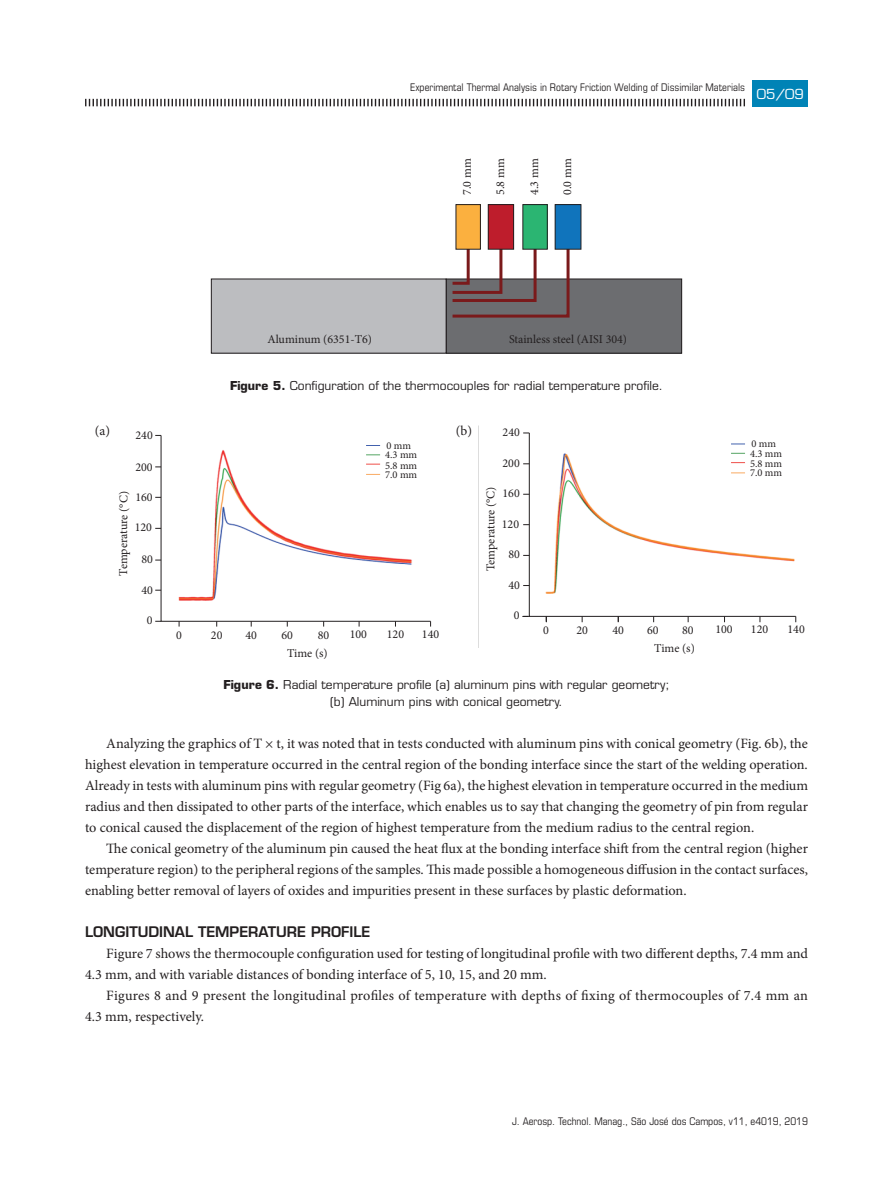
<style>
.page{position:relative;width:893px;height:1191px;background:#fff}
.page>*{position:absolute;margin:0;border:0;box-sizing:border-box;transform-origin:0 0}
.z13_texto{font:14.25px/21px "Minion Pro";color:#231f20;text-align:justify}
.z19_sub__2{font:600 14.25px "Eurostile LT Std";color:#231f20}
.t1{font:13.5px "Eurostile LT Std";color:#fff}
.t2{font:13.5px "Minion Pro";color:#231f20}
.t3{font:12px "Minion Pro";color:#231f20}
.z22_figuras_tabelas{font:12px/16.5px "Eurostile LT Std";color:#231f20;text-align:center}
.t4{font:condensed 10.5px "Eurostile LT Std";color:#231f20}
.t5{font:10.5px/9.3px "Minion Pro";color:#231f20}
.s1{font-weight:700}
</style>
<div class="page">
<svg style="left:85px;top:99px;width:660px;height:7px"></svg>
<div style="left:753px;top:81px;width:55px;height:25px;background:#0083b6"></div>
<svg style="left:160px;top:435px;width:271px;height:187px"></svg>
<svg style="left:366px;top:445px;width:14px;height:1px"></svg>
<svg style="left:366px;top:454px;width:14px;height:1px"></svg>
<svg style="left:366px;top:464px;width:14px;height:1px"></svg>
<svg style="left:366px;top:474px;width:14px;height:1px"></svg>
<svg style="left:529px;top:432px;width:267px;height:185px"></svg>
<svg style="left:731px;top:443px;width:14px;height:1px"></svg>
<svg style="left:731px;top:453px;width:14px;height:1px"></svg>
<svg style="left:731px;top:462px;width:14px;height:1px"></svg>
<svg style="left:731px;top:472px;width:14px;height:1px"></svg>
<div style="left:446px;top:279px;width:236px;height:74px;background:#6c6d70"></div>
<div style="left:446px;top:279px;width:236px;height:74px;border:1px solid #231f20"></div>
<div style="left:211px;top:279px;width:235px;height:74px;background:#bcbdc0"></div>
<svg style="left:450px;top:246px;width:121px;height:72px"></svg>
<div style="left:456px;top:205px;width:24px;height:44px;background:#fbb03f"></div>
<div style="left:456px;top:204px;width:25px;height:46px;border:1px solid #231f20"></div>
<div style="left:488px;top:205px;width:26px;height:44px;background:#be1d2c"></div>
<div style="left:488px;top:204px;width:26px;height:46px;border:1px solid #231f20"></div>
<div style="left:523px;top:205px;width:24px;height:44px;background:#2bb572"></div>
<div style="left:522px;top:204px;width:26px;height:46px;border:1px solid #231f20"></div>
<div style="left:555px;top:205px;width:26px;height:44px;background:#1074bc"></div>
<div style="left:555px;top:204px;width:26px;height:46px;border:1px solid #231f20"></div>
<p class="t4" style="left:410px;top:81px;width:336px">Experimental Thermal Analysis in Rotary Friction Welding of Dissimilar Materials</p>
<p class="t1" style="left:757px;top:86px;width:49px">05/09</p>
<p class="t1" style="left:763px;top:85px;width:36px">xx xx</p>
<p class="t3" style="left:459px;top:195px;width:38px;rotate:-90deg">7.0 mm</p>
<p class="t3" style="left:492px;top:195px;width:38px;rotate:-90deg">5.8 mm</p>
<p class="t3" style="left:526px;top:195px;width:38px;rotate:-90deg">4.3 mm</p>
<p class="t3" style="left:559px;top:195px;width:38px;rotate:-90deg">0.0 mm</p>
<p class="t3" style="left:267px;top:331px;width:106px">Aluminum (6351-T6)</p>
<p class="t3" style="left:509px;top:331px;width:120px">Stainless steel (AISI 304)</p>
<p class="z22_figuras_tabelas" style="left:230px;top:377px;width:434px"><span class="s1">Figure 5.</span> Configuration of the thermocouples for radial temperature profile.</p>
<p class="t2" style="left:95px;top:422px;width:17px">(a)</p>
<p class="t2" style="left:456px;top:422px;width:18px">(b)</p>
<p class="t3" style="left:136px;top:427px;width:19px">240</p>
<p class="t3" style="left:503px;top:424px;width:19px">240</p>
<p class="t3" style="left:135px;top:459px;width:19px">200</p>
<p class="t5" style="left:385px;top:441px;width:34px">0 mm<br>4.3 mm</p>
<p class="t5" style="left:385px;top:460px;width:34px">5.8 mm<br>7.0 mm</p>
<p class="t5" style="left:407px;top:447px;width:34px;line-height:10.5px">4.3 mm<br>5.8 mm</p>
<p class="t5" style="left:407px;top:467px;width:34px">7.0 mm</p>
<p class="t3" style="left:502px;top:455px;width:19px">200</p>
<p class="t3" style="left:115px;top:575px;width:86px;rotate:-90deg">Temperature (°C)</p>
<p class="t3" style="left:135px;top:489px;width:19px">160</p>
<p class="t3" style="left:135px;top:519px;width:19px">120</p>
<p class="t3" style="left:141px;top:551px;width:13px">80</p>
<p class="t3" style="left:482px;top:571px;width:86px;rotate:-90deg">Temperature (°C)</p>
<p class="t3" style="left:502px;top:485px;width:19px">160</p>
<p class="t3" style="left:481px;top:488px;width:19px">160</p>
<p class="t3" style="left:502px;top:516px;width:19px">120</p>
<p class="t3" style="left:480px;top:518px;width:19px">120</p>
<p class="t3" style="left:508px;top:546px;width:13px">80</p>
<p class="t3" style="left:487px;top:548px;width:13px">80</p>
<p class="t3" style="left:141px;top:582px;width:13px">40</p>
<p class="t3" style="left:508px;top:577px;width:13px">40</p>
<p class="t3" style="left:147px;top:612px;width:7px">0</p>
<p class="t3" style="left:514px;top:607px;width:7px">0</p>
<p class="t3" style="left:176px;top:627px;width:7px">0</p>
<p class="t3" style="left:211px;top:627px;width:13px">20</p>
<p class="t3" style="left:245px;top:627px;width:13px">40</p>
<p class="t3" style="left:281px;top:627px;width:13px">60</p>
<p class="t3" style="left:318px;top:627px;width:13px">80</p>
<p class="t3" style="left:350px;top:626px;width:19px">100</p>
<p class="t3" style="left:387px;top:626px;width:19px">120</p>
<p class="t3" style="left:422px;top:626px;width:19px">140</p>
<p class="t3" style="left:543px;top:622px;width:7px">0</p>
<p class="t3" style="left:577px;top:622px;width:13px">20</p>
<p class="t3" style="left:613px;top:622px;width:13px">40</p>
<p class="t3" style="left:647px;top:622px;width:13px">60</p>
<p class="t3" style="left:682px;top:622px;width:13px">80</p>
<p class="t3" style="left:287px;top:645px;width:42px">Time (s)</p>
<p class="t3" style="left:654px;top:640px;width:42px">Time (s)</p>
<p class="t3" style="left:632px;top:642px;width:42px">Time (s)</p>
<p class="z22_figuras_tabelas" style="left:224px;top:676px;width:447px"><span class="s1">Figure 6.</span> Radial temperature profile (a) aluminum pins with regular geometry; (b) Aluminum pins with conical geometry.</p>
<p class="t5" style="left:750px;top:439px;width:34px">0 mm<br>4.3 mm</p>
<p class="t5" style="left:750px;top:459px;width:34px">5.8 mm<br>7.0 mm</p>
<p class="t3" style="left:715px;top:621px;width:19px">100</p>
<p class="t3" style="left:751px;top:621px;width:19px">120</p>
<p class="t3" style="left:787px;top:621px;width:19px">140</p>
<p class="z13_texto" style="left:85px;top:732px;width:725px;text-indent:21px">Analyzing the graphics of T × t, it was noted that in tests conducted with aluminum pins with conical geometry (Fig. 6b), the highest elevation in temperature occurred in the central region of the bonding interface since the start of the welding operation.<br>Already in tests with aluminum pins with regular geometry (Fig 6a), the highest elevation in temperature occurred in the medium radius and then dissipated to other parts of the interface, which enables us to say that changing the geometry of pin from regular to conical caused the displacement of the region of highest temperature from the medium radius to the central region.</p>
<p class="z13_texto" style="left:85px;top:837px;width:724px;text-indent:21px">The conical geometry of the aluminum pin caused the heat flux at the bonding interface shift from the central region (higher temperature region) to the peripheral regions of the samples. This made possible a homogeneous diffusion in the contact surfaces, enabling better removal of layers of oxides and impurities present in these surfaces by plastic deformation.</p>
<p class="z19_sub__2" style="left:85px;top:922px;width:287px">LONGITUDINAL TEMPERATURE PROFILE</p>
<p class="z13_texto" style="left:85px;top:942px;width:724px;text-indent:21px">Figure 7 shows the thermocouple configuration used for testing of longitudinal profile with two different depths, 7.4 mm and<br>4.3 mm, and with variable distances of bonding interface of 5, 10, 15, and 20 mm.</p>
<p class="z13_texto" style="left:85px;top:984px;width:724px;text-indent:21px">Figures 8 and 9 present the longitudinal profiles of temperature with depths of fixing of thermocouples of 7.4 mm an<br>4.3 mm, respectively.</p>
<p class="t4" style="left:512px;top:1114px;width:297px">J. Aerosp. Technol. Manag., São José dos Campos, v11, e4019, 2019</p>
</div>
